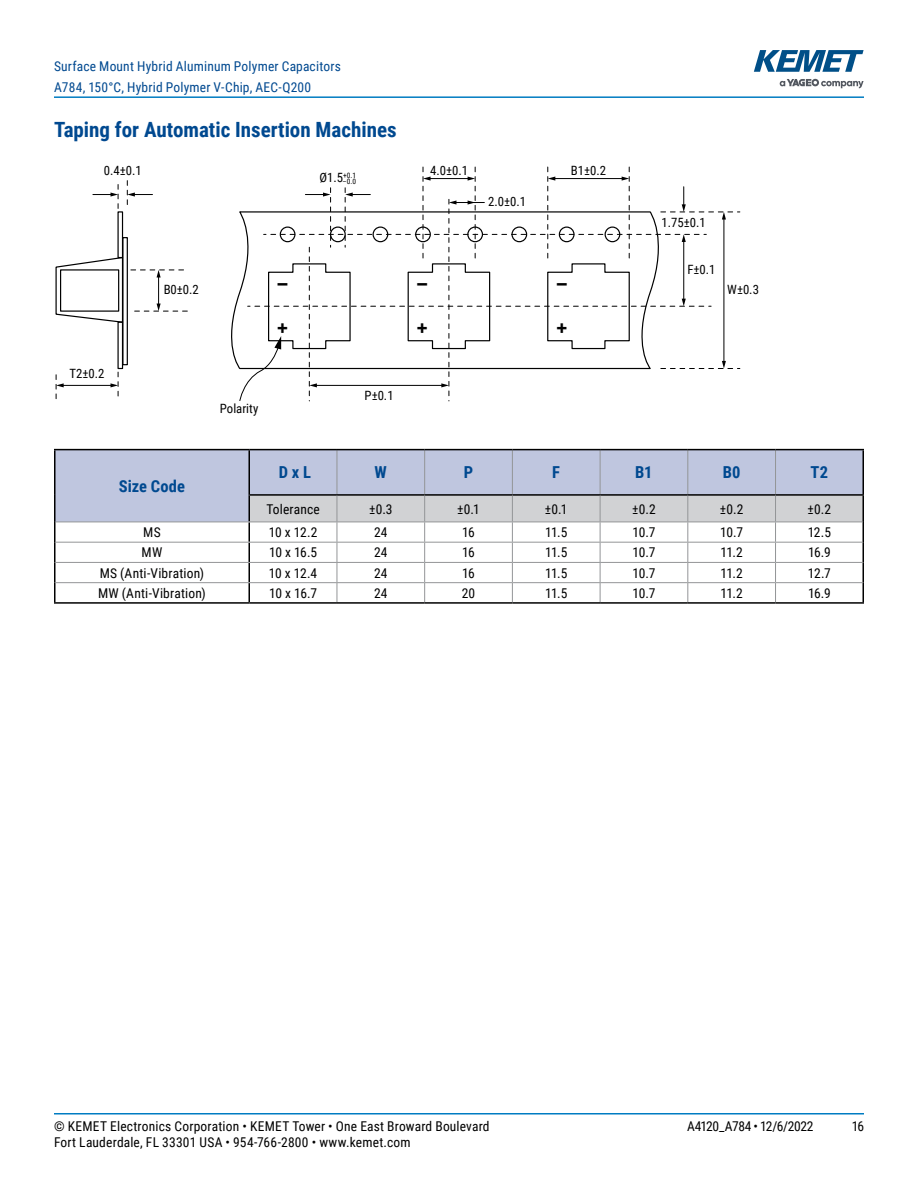
<style>
.page{position:relative;width:918px;height:1188px;background:#fff}
.page>*{position:absolute;margin:0;border:0;box-sizing:border-box;transform-origin:0 0}
.t1{font:700 21px "Roboto Condensed";color:#004990}
.t2{font:700 19.2px "Century Gothic";color:#010101}
.t3{font:700 16.5px "Roboto Condensed";color:#004990}
.t4{font:13.5px "Roboto Condensed";letter-spacing:.01em;color:#000}
.t5{font:13.5px/21px "Roboto Condensed";letter-spacing:.015em;color:#004990}
.t6{font:13.5px "Roboto Condensed";letter-spacing:-.025em;color:#000}
.t7{font:12.75px "Roboto Condensed";color:#010101}
.t8{font:7.5px "Roboto Condensed";color:#010101}
</style>
<div class="page">
<hr style="left:54px;top:1113px;width:810px;height:2px;background:#007cc2">
<hr style="left:54px;top:96px;width:810px;height:2px;background:#007cc2">
<svg style="left:780px;top:79px;width:84px;height:9px"></svg>
<svg style="left:754px;top:50px;width:110px;height:22px"></svg>
<div style="left:122px;top:237px;width:6px;height:128px;border:1px solid #010101"></div>
<div style="left:117px;top:211px;width:6px;height:47px;border:1px solid #010101"></div>
<div style="left:117px;top:322px;width:6px;height:47px;border:1px solid #010101"></div>
<svg style="left:55px;top:256px;width:69px;height:68px"></svg>
<div style="left:60px;top:269px;width:59px;height:43px;border:1px solid #010101"></div>
<svg style="left:131px;top:270px;width:56px;height:42px"></svg>
<hr style="left:62px;top:385px;width:50px;height:1px;background:#010101">
<svg style="left:111px;top:372px;width:8px;height:25px"></svg>
<svg style="left:56px;top:374px;width:8px;height:25px"></svg>
<svg style="left:127px;top:181px;width:26px;height:24px"></svg>
<svg style="left:93px;top:184px;width:26px;height:24px"></svg>
<svg style="left:239px;top:167px;width:501px;height:235px"></svg>
<div style="left:56px;top:450px;width:807px;height:72px;background:#bfc6df"></div>
<hr style="left:337px;top:450px;width:1px;height:44px;background:#939597">
<hr style="left:424px;top:450px;width:1px;height:44px;background:#939597">
<hr style="left:512px;top:450px;width:1px;height:44px;background:#939597">
<hr style="left:600px;top:450px;width:1px;height:44px;background:#939597">
<hr style="left:687px;top:450px;width:1px;height:44px;background:#939597">
<hr style="left:775px;top:450px;width:1px;height:44px;background:#939597">
<hr style="left:248px;top:494px;width:89px;height:2px;background:#000">
<hr style="left:337px;top:494px;width:88px;height:2px;background:#000">
<hr style="left:425px;top:494px;width:87px;height:2px;background:#000">
<hr style="left:512px;top:494px;width:88px;height:2px;background:#000">
<hr style="left:600px;top:494px;width:88px;height:2px;background:#000">
<hr style="left:688px;top:494px;width:88px;height:2px;background:#000">
<hr style="left:776px;top:494px;width:88px;height:2px;background:#000">
<hr style="left:248px;top:450px;width:2px;height:44px;background:#000">
<hr style="left:54px;top:449px;width:195px;height:1px;background:#000">
<hr style="left:54px;top:450px;width:2px;height:45px;background:#000">
<hr style="left:54px;top:495px;width:2px;height:27px;background:#000">
<hr style="left:249px;top:449px;width:88px;height:1px;background:#000">
<hr style="left:337px;top:449px;width:88px;height:1px;background:#000">
<hr style="left:425px;top:449px;width:87px;height:1px;background:#000">
<hr style="left:512px;top:449px;width:88px;height:1px;background:#000">
<hr style="left:600px;top:449px;width:88px;height:1px;background:#000">
<hr style="left:688px;top:449px;width:88px;height:1px;background:#000">
<hr style="left:776px;top:449px;width:88px;height:1px;background:#000">
<hr style="left:863px;top:450px;width:1px;height:44px;background:#000">
<hr style="left:54px;top:522px;width:2px;height:20px;background:#000">
<hr style="left:54px;top:542px;width:2px;height:20px;background:#000">
<hr style="left:54px;top:562px;width:2px;height:21px;background:#000">
<svg style="left:54px;top:583px;width:2px;height:19px"></svg>
<svg style="left:248px;top:495px;width:616px;height:107px"></svg>
<hr style="left:54px;top:602px;width:195px;height:2px;background:#000">
<hr style="left:249px;top:602px;width:88px;height:2px;background:#000">
<hr style="left:337px;top:602px;width:88px;height:2px;background:#000">
<hr style="left:425px;top:602px;width:87px;height:2px;background:#000">
<hr style="left:512px;top:602px;width:88px;height:2px;background:#000">
<hr style="left:600px;top:602px;width:88px;height:2px;background:#000">
<hr style="left:688px;top:602px;width:88px;height:2px;background:#000">
<hr style="left:776px;top:602px;width:88px;height:2px;background:#000">
<hr style="left:56px;top:522px;width:193px;height:1px;background:#939597">
<hr style="left:249px;top:522px;width:88px;height:1px;background:#939597">
<hr style="left:337px;top:522px;width:88px;height:1px;background:#939597">
<hr style="left:425px;top:522px;width:87px;height:1px;background:#939597">
<hr style="left:512px;top:522px;width:88px;height:1px;background:#939597">
<hr style="left:600px;top:522px;width:88px;height:1px;background:#939597">
<hr style="left:688px;top:522px;width:88px;height:1px;background:#939597">
<hr style="left:776px;top:522px;width:87px;height:1px;background:#939597">
<hr style="left:56px;top:542px;width:193px;height:1px;background:#939597">
<hr style="left:249px;top:542px;width:88px;height:1px;background:#939597">
<hr style="left:337px;top:542px;width:88px;height:1px;background:#939597">
<hr style="left:425px;top:542px;width:87px;height:1px;background:#939597">
<hr style="left:512px;top:542px;width:88px;height:1px;background:#939597">
<hr style="left:600px;top:542px;width:88px;height:1px;background:#939597">
<hr style="left:688px;top:542px;width:88px;height:1px;background:#939597">
<hr style="left:776px;top:542px;width:87px;height:1px;background:#939597">
<hr style="left:56px;top:562px;width:193px;height:1px;background:#939597">
<hr style="left:249px;top:562px;width:88px;height:1px;background:#939597">
<hr style="left:337px;top:562px;width:88px;height:1px;background:#939597">
<hr style="left:425px;top:562px;width:87px;height:1px;background:#939597">
<hr style="left:512px;top:562px;width:88px;height:1px;background:#939597">
<hr style="left:600px;top:562px;width:88px;height:1px;background:#939597">
<hr style="left:688px;top:562px;width:88px;height:1px;background:#939597">
<hr style="left:776px;top:562px;width:87px;height:1px;background:#939597">
<hr style="left:56px;top:582px;width:193px;height:1px;background:#939597">
<hr style="left:249px;top:582px;width:88px;height:1px;background:#939597">
<hr style="left:337px;top:582px;width:88px;height:1px;background:#939597">
<hr style="left:425px;top:582px;width:87px;height:1px;background:#939597">
<hr style="left:512px;top:582px;width:88px;height:1px;background:#939597">
<hr style="left:600px;top:582px;width:88px;height:1px;background:#939597">
<hr style="left:688px;top:582px;width:88px;height:1px;background:#939597">
<hr style="left:776px;top:582px;width:87px;height:1px;background:#939597">
<p class="t5" style="left:54px;top:57px;width:288px">Surface Mount Hybrid Aluminum Polymer Capacitors<br>A784, 150°C, Hybrid Polymer V-Chip, AEC-Q200</p>
<h1 class="t1" style="left:54px;top:115px;width:344px">Taping for Automatic Insertion Machines</h1>
<p class="t7" style="left:104px;top:166px;width:39px">0.4±0.1</p>
<p class="t8" style="left:343px;top:172px;width:15px">+0.1</p>
<p class="t7" style="left:320px;top:172px;width:38px">ÿ1.5<sub>ñ0.0</sub></p>
<p class="t7" style="left:430px;top:166px;width:39px">4.0±0.1</p>
<p class="t7" style="left:488px;top:197px;width:39px">2.0±0.1</p>
<p class="t7" style="left:70px;top:369px;width:36px">T2±0.2</p>
<p class="t7" style="left:164px;top:285px;width:37px">B0±0.2</p>
<h2 class="t2" style="left:278px;top:272px;width:11px">ñ</h2>
<h2 class="t2" style="left:277px;top:317px;width:13px">+</h2>
<p class="t7" style="left:220px;top:404px;width:40px">Polarity</p>
<p class="t7" style="left:365px;top:391px;width:31px">P±0.1</p>
<h2 class="t2" style="left:417px;top:272px;width:11px">ñ</h2>
<h2 class="t2" style="left:417px;top:317px;width:13px">+</h2>
<p class="t7" style="left:571px;top:166px;width:37px">B1±0.2</p>
<h2 class="t2" style="left:557px;top:272px;width:11px">ñ</h2>
<h2 class="t2" style="left:556px;top:317px;width:13px">+</h2>
<p class="t7" style="left:662px;top:217px;width:46px">1.75±0.1</p>
<p class="t7" style="left:687px;top:264px;width:30px">F±0.1</p>
<p class="t7" style="left:727px;top:284px;width:33px">W±0.3</p>
<p class="t3" style="left:119px;top:475px;width:68px">Size Code</p>
<p class="t3" style="left:279px;top:461px;width:34px">D x L</p>
<p class="t3" style="left:375px;top:466px;width:14px">W</p>
<p class="t3" style="left:464px;top:461px;width:11px">P</p>
<p class="t3" style="left:552px;top:461px;width:9px">F</p>
<p class="t3" style="left:635px;top:461px;width:19px">B1</p>
<p class="t3" style="left:723px;top:461px;width:19px">B0</p>
<p class="t3" style="left:811px;top:461px;width:19px">T2</p>
<p class="t4" style="left:267px;top:503px;width:55px">Tolerance</p>
<p class="t4" style="left:369px;top:503px;width:25px">±0.3</p>
<p class="t4" style="left:457px;top:503px;width:24px">±0.1</p>
<p class="t4" style="left:545px;top:503px;width:24px">±0.1</p>
<p class="t4" style="left:632px;top:503px;width:25px">±0.2</p>
<p class="t4" style="left:720px;top:503px;width:25px">±0.2</p>
<p class="t4" style="left:807px;top:503px;width:25px">±0.2</p>
<p class="t4" style="left:143px;top:526px;width:19px">MS</p>
<p class="t4" style="left:269px;top:526px;width:50px">10 x 12.2</p>
<p class="t4" style="left:374px;top:526px;width:15px">24</p>
<p class="t4" style="left:462px;top:526px;width:14px">16</p>
<p class="t4" style="left:545px;top:526px;width:24px">11.5</p>
<p class="t4" style="left:633px;top:526px;width:24px">10.7</p>
<p class="t4" style="left:720px;top:526px;width:24px">10.7</p>
<p class="t4" style="left:808px;top:526px;width:25px">12.5</p>
<p class="t4" style="left:142px;top:547px;width:22px">MW</p>
<p class="t4" style="left:269px;top:547px;width:50px">10 x 16.5</p>
<p class="t4" style="left:374px;top:547px;width:15px">24</p>
<p class="t4" style="left:462px;top:547px;width:14px">16</p>
<p class="t4" style="left:545px;top:547px;width:24px">11.5</p>
<p class="t4" style="left:633px;top:547px;width:24px">10.7</p>
<p class="t4" style="left:720px;top:547px;width:24px">11.2</p>
<p class="t4" style="left:808px;top:547px;width:24px">16.9</p>
<p class="t4" style="left:100px;top:567px;width:106px">MS (Anti-Vibration)</p>
<p class="t4" style="left:269px;top:567px;width:50px">10 x 12.4</p>
<p class="t4" style="left:374px;top:567px;width:15px">24</p>
<p class="t4" style="left:462px;top:567px;width:14px">16</p>
<p class="t4" style="left:545px;top:567px;width:24px">11.5</p>
<p class="t4" style="left:633px;top:567px;width:24px">10.7</p>
<p class="t4" style="left:720px;top:567px;width:24px">11.2</p>
<p class="t4" style="left:808px;top:567px;width:25px">12.7</p>
<p class="t4" style="left:98px;top:587px;width:109px">MW (Anti-Vibration)</p>
<p class="t4" style="left:269px;top:587px;width:49px">10 x 16.7</p>
<p class="t4" style="left:374px;top:587px;width:15px">24</p>
<p class="t4" style="left:462px;top:587px;width:15px">20</p>
<p class="t4" style="left:545px;top:587px;width:24px">11.5</p>
<p class="t4" style="left:633px;top:587px;width:24px">10.7</p>
<p class="t4" style="left:720px;top:587px;width:24px">11.2</p>
<p class="t4" style="left:808px;top:587px;width:24px">16.9</p>
<p class="t4" style="left:54px;top:1120px;width:437px">© KEMET Electronics Corporation • KEMET Tower • One East Broward Boulevard</p>
<p class="t6" style="left:687px;top:1120px;width:128px">A4120_A784 • 12/6/2022</p>
<p class="t4" style="left:852px;top:1120px;width:14px">16</p>
<p class="t4" style="left:54px;top:1136px;width:358px">Fort Lauderdale, FL 33301 USA • 954-766-2800 • www.kemet.com</p>
</div>
